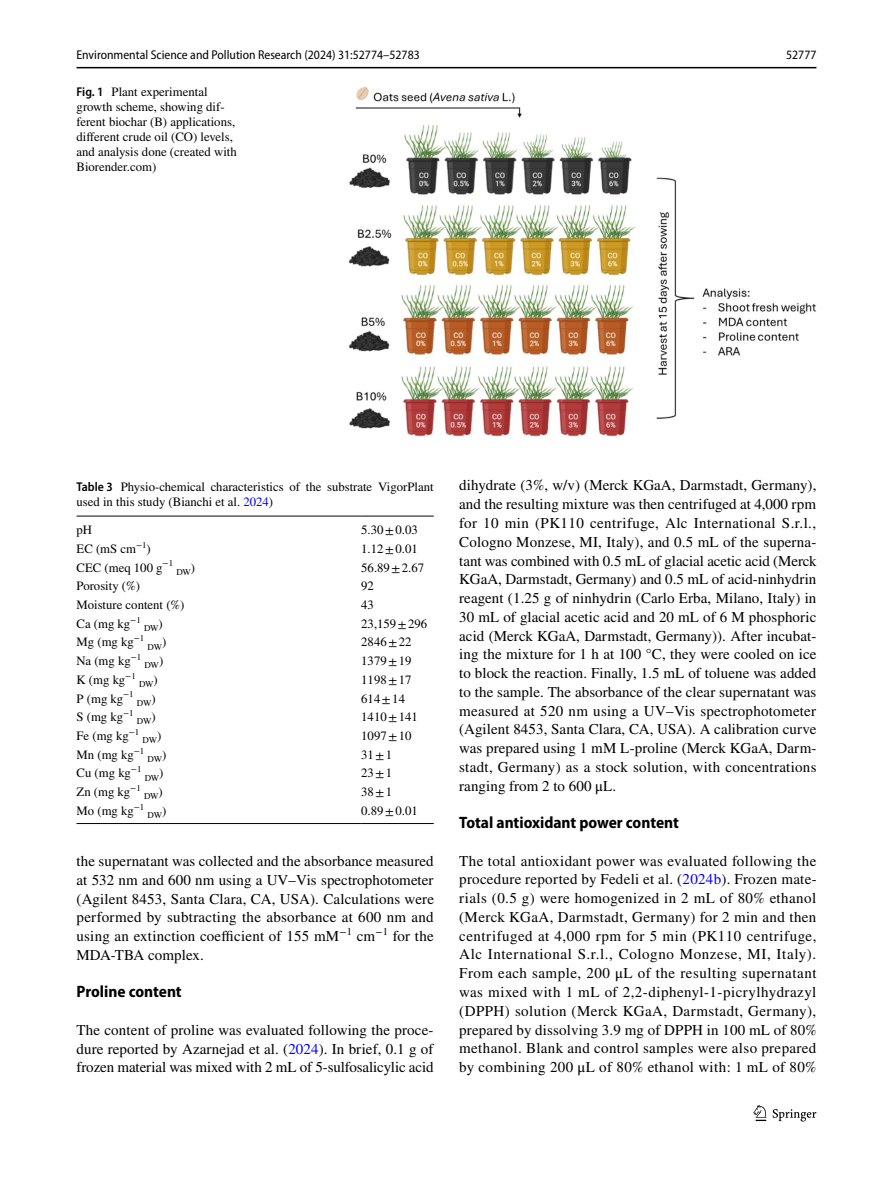
<style>
.page{position:relative;width:893px;height:1187px;background:#fff}
.page>*{position:absolute;margin:0;border:0;box-sizing:border-box;transform-origin:0 0}
.t1{font:700 semi-condensed 16.5px "Myriad Pro";color:#000}
.t2{font:15px/18.8px "STIX";letter-spacing:.015em;color:#000;text-align:justify}
.t3{font:12.75px/15px "STIX";color:#000}
.t4{font:semi-condensed 12.75px "Myriad Pro";color:#000}
.t5{font:8.85px "STIX";letter-spacing:-.04em;color:#000}
.s1{font-family:"Myriad Pro";font-weight:600;font-stretch:semi-condensed}
.s2{color:#00f}
</style>
<div class="page">
<hr style="left:77px;top:67px;width:739px;height:1px;background:#000">
<svg style="left:753px;top:1105px;width:13px;height:15px"></svg>
<svg style="left:773px;top:1109px;width:43px;height:12px"></svg>
<img style="left:349px;top:87px;width:467px;height:350px">
<hr style="left:77px;top:515px;width:284px;height:1px;background:#000">
<hr style="left:361px;top:515px;width:73px;height:1px;background:#000">
<hr style="left:77px;top:823px;width:284px;height:1px;background:#000">
<hr style="left:361px;top:823px;width:73px;height:1px;background:#000">
<p class="t4" style="left:77px;top:48px;width:345px">Environmental Science and Pollution Research (2024) 31:52774–52783</p>
<p class="t4" style="left:786px;top:48px;width:32px">52777</p>
<p class="t3" style="left:77px;top:85px;width:162px"><span class="s1">Fig. 1</span> Plant experimental growth scheme, showing dif&shy;ferent biochar (B) applications, different crude oil (CO) levels, and analysis done (created with<br>Biorender.com)</p>
<p class="t3" style="left:77px;top:479px;width:359px"><span class="s1">Table 3</span> Physio-chemical characteristics of the substrate VigorPlant used in this study (Bianchi et al. <span class="s2">2024</span>)</p>
<p class="t3" style="left:77px;top:523px;width:17px">pH</p>
<p class="t3" style="left:361px;top:523px;width:58px">5.30±0.03</p>
<p class="t3" style="left:77px;top:542px;width:76px">EC (mS cm<sup>−1</sup>)</p>
<p class="t3" style="left:361px;top:542px;width:58px">1.12±0.01</p>
<p class="t3" style="left:77px;top:560px;width:98px">CEC (meq 100 g<sup>−1</sup></p>
<p class="t5" style="left:176px;top:565px;width:20px">DW<sup>)</sup></p>
<p class="t3" style="left:361px;top:560px;width:64px">56.89±2.67</p>
<p class="t3" style="left:77px;top:579px;width:65px">Porosity (%)</p>
<p class="t3" style="left:361px;top:579px;width:14px">92</p>
<p class="t3" style="left:77px;top:598px;width:109px">Moisture content (%)</p>
<p class="t3" style="left:361px;top:598px;width:14px">43</p>
<p class="t3" style="left:77px;top:616px;width:66px">Ca (mg kg<sup>−1</sup></p>
<p class="t5" style="left:144px;top:621px;width:20px">DW<sup>)</sup></p>
<p class="t3" style="left:361px;top:616px;width:68px">23,159±296</p>
<p class="t3" style="left:77px;top:635px;width:69px">Mg (mg kg<sup>−1</sup></p>
<p class="t5" style="left:148px;top:640px;width:20px">DW<sup>)</sup></p>
<p class="t3" style="left:361px;top:635px;width:52px">2846±22</p>
<p class="t3" style="left:77px;top:654px;width:66px">Na (mg kg<sup>−1</sup></p>
<p class="t5" style="left:144px;top:659px;width:20px">DW<sup>)</sup></p>
<p class="t3" style="left:361px;top:654px;width:52px">1379±19</p>
<p class="t3" style="left:77px;top:673px;width:61px">K (mg kg<sup>−1</sup></p>
<p class="t5" style="left:139px;top:678px;width:20px">DW<sup>)</sup></p>
<p class="t3" style="left:361px;top:673px;width:52px">1198±17</p>
<p class="t3" style="left:77px;top:691px;width:59px">P (mg kg<sup>−1</sup></p>
<p class="t5" style="left:137px;top:696px;width:20px">DW<sup>)</sup></p>
<p class="t3" style="left:361px;top:691px;width:45px">614±14</p>
<p class="t3" style="left:77px;top:710px;width:59px">S (mg kg<sup>−1</sup></p>
<p class="t5" style="left:137px;top:715px;width:20px">DW<sup>)</sup></p>
<p class="t3" style="left:361px;top:710px;width:58px">1410±141</p>
<p class="t3" style="left:77px;top:729px;width:64px">Fe (mg kg<sup>−1</sup></p>
<p class="t5" style="left:143px;top:734px;width:20px">DW<sup>)</sup></p>
<p class="t3" style="left:361px;top:729px;width:52px">1097±10</p>
<p class="t3" style="left:77px;top:747px;width:69px">Mn (mg kg<sup>−1</sup></p>
<p class="t5" style="left:148px;top:752px;width:20px">DW<sup>)</sup></p>
<p class="t3" style="left:361px;top:747px;width:33px">31±1</p>
<p class="t3" style="left:77px;top:766px;width:67px">Cu (mg kg<sup>−1</sup></p>
<p class="t5" style="left:145px;top:771px;width:20px">DW<sup>)</sup></p>
<p class="t3" style="left:361px;top:766px;width:33px">23±1</p>
<p class="t3" style="left:77px;top:785px;width:66px">Zn (mg kg<sup>−1</sup></p>
<p class="t5" style="left:144px;top:790px;width:20px">DW<sup>)</sup></p>
<p class="t3" style="left:361px;top:785px;width:33px">38±1</p>
<p class="t3" style="left:77px;top:804px;width:69px">Mo (mg kg<sup>−1</sup></p>
<p class="t5" style="left:148px;top:809px;width:20px">DW<sup>)</sup></p>
<p class="t3" style="left:361px;top:804px;width:58px">0.89±0.01</p>
<p class="t2" style="left:77px;top:852px;width:359px">the supernatant was collected and the absorbance measured at 532 nm and 600 nm using a UV–Vis spectrophotometer (Agilent 8453, Santa Clara, CA, USA). Calculations were performed by subtracting the absorbance at 600 nm and using an extinction coefficient of 155 mM<sup>−1</sup> cm<sup>−1</sup> for the MDA-TBA complex.</p>
<p class="t1" style="left:77px;top:982px;width:107px">Proline content</p>
<p class="t2" style="left:77px;top:1021px;width:359px">The content of proline was evaluated following the proce&shy;dure reported by Azarnejad et al. (<span class="s2">2024</span>). In brief, 0.1 g of frozen material was mixed with 2 mL of 5-sulfosalicylic acid</p>
<p class="t2" style="left:459px;top:477px;width:359px">dihydrate (3%, w/v) (Merck KGaA, Darmstadt, Germany), and the resulting mixture was then centrifuged at 4,000 rpm for 10 min (PK110 centrifuge, Alc International S.r.l., Cologno Monzese, MI, Italy), and 0.5 mL of the superna&shy;tant was combined with 0.5 mL of glacial acetic acid (Merck KGaA, Darmstadt, Germany) and 0.5 mL of acid-ninhydrin reagent (1.25 g of ninhydrin (Carlo Erba, Milano, Italy) in 30 mL of glacial acetic acid and 20 mL of 6 M phosphoric acid (Merck KGaA, Darmstadt, Germany)). After incubat&shy;ing the mixture for 1 h at 100 °C, they were cooled on ice to block the reaction. Finally, 1.5 mL of toluene was added to the sample. The absorbance of the clear supernatant was measured at 520 nm using a UV–Vis spectrophotometer (Agilent 8453, Santa Clara, CA, USA). A calibration curve was prepared using 1 mM L-proline (Merck KGaA, Darm&shy;stadt, Germany) as a stock solution, with concentrations ranging from 2 to 600 μL.</p>
<p class="t1" style="left:459px;top:813px;width:221px">Total antioxidant power content</p>
<p class="t2" style="left:459px;top:852px;width:359px">The total antioxidant power was evaluated following the procedure reported by Fedeli et al. (<span class="s2">2024b</span>). Frozen mate&shy;rials (0.5 g) were homogenized in 2 mL of 80% ethanol (Merck KGaA, Darmstadt, Germany) for 2 min and then centrifuged at 4,000 rpm for 5 min (PK110 centrifuge, Alc International S.r.l., Cologno Monzese, MI, Italy).<br>From each sample, 200 μL of the resulting supernatant was mixed with 1 mL of 2,2-diphenyl-1-picrylhydrazyl (DPPH) solution (Merck KGaA, Darmstadt, Germany), prepared by dissolving 3.9 mg of DPPH in 100 mL of 80% methanol. Blank and control samples were also prepared by combining 200 μL of 80% ethanol with: 1 mL of 80%</p>
</div>
